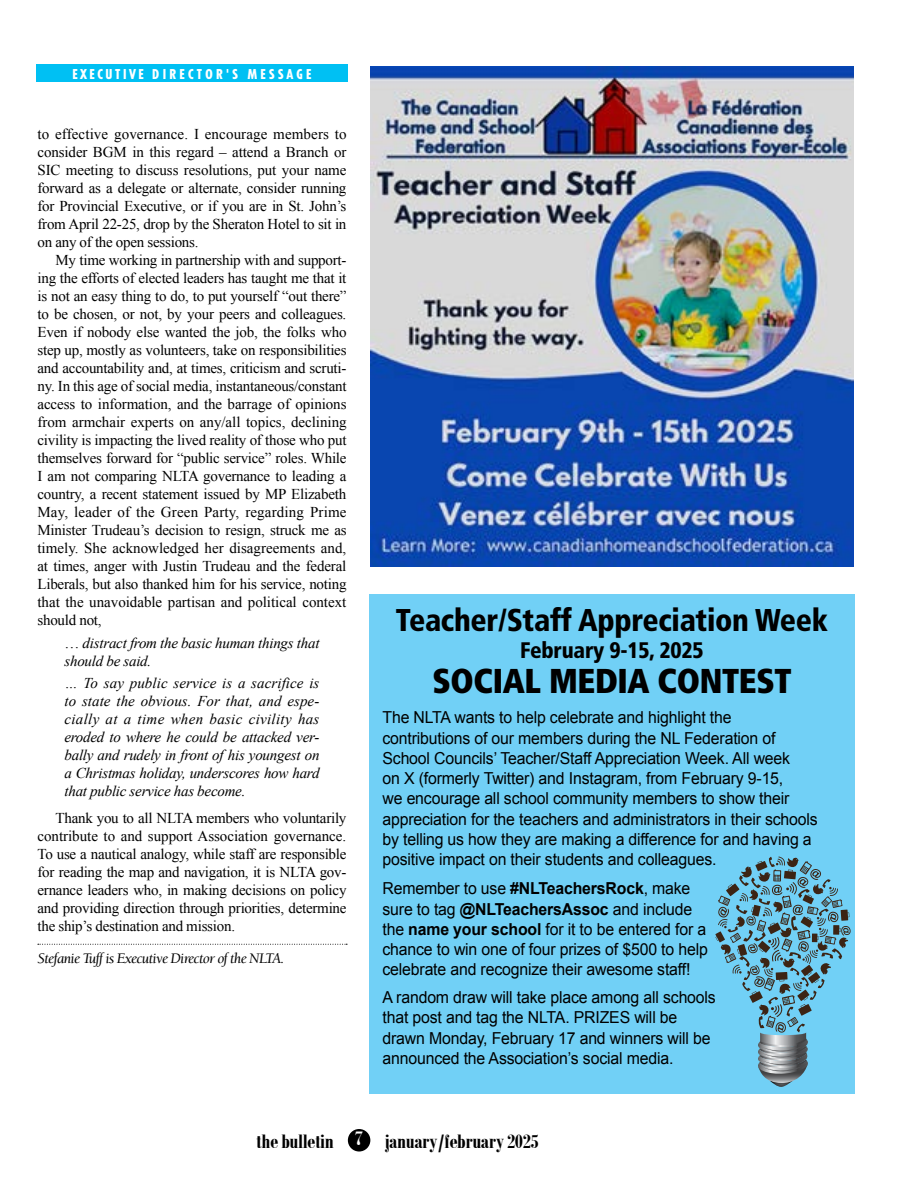
<style>
.page{position:relative;width:918px;height:1188px;background:#fff}
.page>*{position:absolute;margin:0;border:0;box-sizing:border-box;transform-origin:0 0}
.t1{font:900 condensed 34.5px "Frutiger LT Std";letter-spacing:-.01em;color:#000;scale:.96 1}
.t2{font:900 condensed 31.5px "Frutiger LT Std";letter-spacing:-.01em;color:#000;scale:.96 1}
.t3{font:900 condensed 22.5px "Frutiger LT Std";letter-spacing:-.01em;color:#000;scale:.96 1}
.t4{font:700 21px "Bodoni MT Condensed";letter-spacing:-.015em;color:#000}
.t5{font:16.5px/20.2px "Arial";letter-spacing:-.01em;color:#000;scale:.96 1}
.t6{font:15px/18px "Times New Roman";letter-spacing:-.015em;color:#000;text-align:justify}
.t7{font:italic 15px/18px "Times New Roman";letter-spacing:-.015em;color:#000}
.t8{font:italic 15px "Berkeley Std";letter-spacing:-.045em;color:#000}
.t9{font:800 condensed 13.5px "Tempo Std";letter-spacing:.25em;color:#fff}
.s1{font-style:normal}
.s2{font-weight:700}
.s3{color:#fff}
</style>
<div class="page">
<div style="left:348px;top:1129px;width:22px;height:23px;background:#000;border-radius:50%"></div>
<svg style="left:38px;top:944px;width:309px;height:1px"></svg>
<div style="left:36px;top:64px;width:312px;height:18px;background:#00c0f3"></div>
<img style="left:371px;top:66px;width:483px;height:501px">
<div style="left:369px;top:594px;width:486px;height:500px;background:#71d0f6"></div>
<svg style="left:715px;top:856px;width:136px;height:231px"></svg>
<p class="t9" style="left:73px;top:66px;width:240px">EXECUTIVE DIRECTOR'S MESSAGE</p>
<p class="t6" style="left:37px;top:125px;width:311px">to effective governance. I encourage members to consider BGM in this regard – attend a Branch or SIC meeting to discuss resolutions, put your name forward as a delegate or alternate, consider running for Provincial Executive, or if you are in St. John’s from April 22-25, drop by the Sheraton Hotel to sit in on any of the open sessions.</p>
<p class="t6" style="left:37px;top:251px;width:311px;text-indent:18px">My time working in partnership with and support&shy;ing the efforts of elected leaders has taught me that it is not an easy thing to do, to put yourself “out there” to be chosen, or not, by your peers and colleagues.<br>Even if nobody else wanted the job, the folks who step up, mostly as volunteers, take on responsibilities and accountability and, at times, criticism and scruti&shy;ny. In this age of social media, instantaneous/constant access to information, and the barrage of opinions from armchair experts on any/all topics, declining civility is impacting the lived reality of those who put themselves forward for “public service” roles. While I am not comparing NLTA governance to leading a country, a recent statement issued by MP Elizabeth May, leader of the Green Party, regarding Prime Minister Trudeau’s decision to resign, struck me as timely. She acknowledged her disagreements and, at times, anger with Justin Trudeau and the federal Liberals, but also thanked him for his service, noting that the unavoidable partisan and political context should not,</p>
<p class="t7" style="left:64px;top:633px;width:257px"><span class="s1">…</span> distract from the basic human things that should be said.</p>
<p class="t7" style="left:64px;top:674px;width:257px;text-align:justify">… To say public service is a sacrifice is to state the obvious. For that, and espe&shy;cially at a time when basic civility has eroded to where he could be attacked ver&shy;bally and rudely in front of his youngest on a Christmas holiday, underscores how hard that public service has become.</p>
<p class="t6" style="left:37px;top:809px;width:311px;text-indent:18px">Thank you to all NLTA members who voluntarily contribute to and support Association governance.<br>To use a nautical analogy, while staff are responsible for reading the map and navigation, it is NLTA gov&shy;ernance leaders who, in making decisions on policy and providing direction through priorities, determine the ship’s destination and mission.</p>
<p class="t8" style="left:37px;top:950px;width:248px">Stefanie Tuff is Executive Director of the NLTA.</p>
<h2 class="t2" style="left:396px;top:601px;width:452px">Teacher/Staff Appreciation Week</h2>
<h3 class="t3" style="left:520px;top:637px;width:193px">February 9-15, 2025</h3>
<h1 class="t1" style="left:432px;top:660px;width:376px">SOCIAL MEDIA CONTEST</h1>
<p class="t5" style="left:382px;top:708px;width:455px">The NLTA wants to help celebrate and highlight the contributions of our members during the NL Federation of School Councils’ Teacher/Staff Appreciation Week. All week<br>on X (formerly Twitter) and Instagram, from February 9-15,<br>we encourage all school community members to show their appreciation for the teachers and administrators in their schools by telling us how they are making a difference for and having a positive impact on their students and colleagues.</p>
<p class="t5" style="left:382px;top:879px;width:340px">Remember to use <span class="s2">#NLTeachersRock</span>, make sure to tag <span class="s2">@NLTeachersAssoc</span> and include the <span class="s2">name your school</span> for it to be entered for a chance to win one of four prizes of $500 to help celebrate and recognize their awesome staff!</p>
<p class="t5" style="left:382px;top:987px;width:349px">A random draw will take place among all schools that post and tag the NLTA. PRIZES will be drawn Monday, February 17 and winners will be announced the Association’s social media.</p>
<h3 class="t4" style="left:256px;top:1128px;width:284px">the bulletin <span class="s3">7</span> january/february 2025</h3>
</div>
